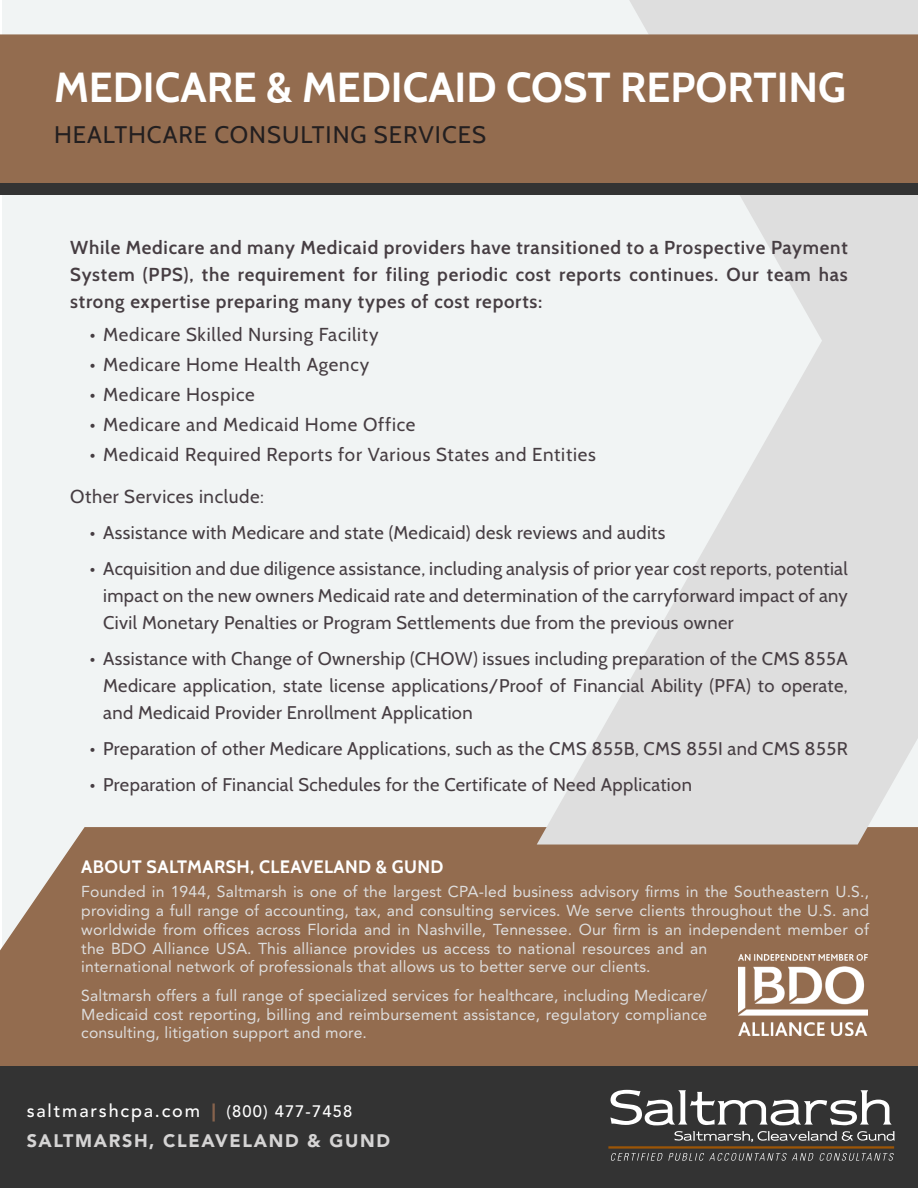
<style>
.page{position:relative;width:918px;height:1188px;background:#fff}
.page>*{position:absolute;margin:0;border:0;box-sizing:border-box;transform-origin:0 0}
.t1{font:700 42px "Cabin";color:#fff}
.t2{font:24px "Cabin";letter-spacing:.04em;color:#231f20}
.t3{font:600 18.75px/27px "Cabin";letter-spacing:.04em;color:#463d42;text-align:justify}
.t4{font:18.75px "Cabin";letter-spacing:.04em;color:#463d42}
.t5{font:18.3px/27px "Cabin";letter-spacing:.02em;color:#463d42;text-align:justify}
.t6{font:500 18px "Avenir LT Std";letter-spacing:.1em;color:#fff}
.t7{font:700 18px "Cabin";letter-spacing:.02em;color:#fff}
.t8{font:900 18px "Avenir LT Std";letter-spacing:.09em;color:#d5d4d4}
.t9{font:15.75px/18.8px "Avenir LT Std";letter-spacing:.01em;color:#dedede}
.s1{font-weight:900;color:#87634d}
.s2{font-size:16.5px}
</style>
<div class="page">
<div style="left:2px;top:0;width:916px;height:1188px;background:#f1f4f4"></div>
<div style="left:0;top:827px;width:918px;height:239px;background:#936c4f"></div>
<div style="left:0;top:1066px;width:918px;height:122px;background:#333"></div>
<svg style="left:537px;top:0;width:381px;height:845px;fill:#dedede"></svg>
<div style="left:0;top:34px;width:918px;height:150px;background:#936c4f"></div>
<div style="left:0;top:184px;width:918px;height:11px;background:#333"></div>
<svg style="left:610px;top:1090px;width:285px;height:52px"></svg>
<svg style="left:611px;top:1153px;width:283px;height:8px"></svg>
<hr style="left:608px;top:1146px;width:286px;height:3px;background:#9c5506">
<img style="left:738px;top:955px;width:130px;height:80px">
<p class="t1" style="left:54px;top:62px;width:793px">MEDICARE &amp; MEDICAID COST REPORTING</p>
<p class="t2" style="left:54px;top:119px;width:433px">HEALTHCARE CONSULTING SERVICES</p>
<p class="t3" style="left:70px;top:234px;width:779px">While Medicare and many Medicaid providers have transitioned to a Prospective Payment System (PPS), the requirement for filing periodic cost reports continues. Our team has strong expertise preparing many types of cost reports:</p>
<p class="t4" style="left:90px;top:323px;width:290px">• Medicare Skilled Nursing Facility</p>
<p class="t4" style="left:90px;top:353px;width:281px">• Medicare Home Health Agency</p>
<p class="t4" style="left:90px;top:383px;width:167px">• Medicare Hospice</p>
<p class="t4" style="left:90px;top:413px;width:327px">• Medicare and Medicaid Home Office</p>
<p class="t4" style="left:90px;top:443px;width:508px">• Medicaid Required Reports for Various States and Entities</p>
<p class="t4" style="left:70px;top:485px;width:195px">Other Services include:</p>
<p class="t5" style="left:90px;top:519px;width:577px">• Assistance with Medicare and state (Medicaid) desk reviews and audits</p>
<p class="t5" style="left:103px;top:555px;width:746px;text-indent:-14px">• Acquisition and due diligence assistance, including analysis of prior year cost reports, potential impact on the new owners Medicaid rate and determination of the carryforward impact of any Civil Monetary Penalties or Program Settlements due from the previous owner</p>
<p class="t5" style="left:103px;top:645px;width:746px;text-indent:-14px">• Assistance with Change of Ownership (CHOW) issues including preparation of the CMS 855A Medicare application, state license applications/Proof of Financial Ability (PFA) to operate, and Medicaid Provider Enrollment Application</p>
<p class="t5" style="left:90px;top:735px;width:760px">• Preparation of other Medicare Applications, such as the CMS 855B, CMS 855I and CMS 855R</p>
<p class="t5" style="left:90px;top:771px;width:604px">• Preparation of Financial Schedules for the Certificate of Need Application</p>
<p class="t7" style="left:81px;top:856px;width:364px">ABOUT SALTMARSH, CLEAVELAND &amp; GUND</p>
<p class="t9" style="left:81px;top:883px;width:789px">Founded in 1944, Saltmarsh is one of the largest CPA-led business advisory firms in the Southeastern U.S., providing a full range of accounting, tax, and consulting services. We serve clients throughout the U.S. and worldwide from offices across Florida and in Nashville, Tennessee. Our firm is an independent member of the BDO Alliance USA. This alliance provides us access to national resources and an<br>international network of professionals that allows us to better serve our clients.</p>
<p class="t9" style="left:81px;top:986px;width:628px;text-align:justify">Saltmarsh offers a full range of specialized services for healthcare, including Medicare/ Medicaid cost reporting, billing and reimbursement assistance, regulatory compliance consulting, litigation support and more.</p>
<p class="t6" style="left:27px;top:1100px;width:327px">saltmarshcpa.com <span class="s1">|</span> <span class="s2">(800) 477-7458</span></p>
<p class="t8" style="left:27px;top:1129px;width:365px">SALTMARSH, CLEAVELAND &amp; GUND</p>
</div>
